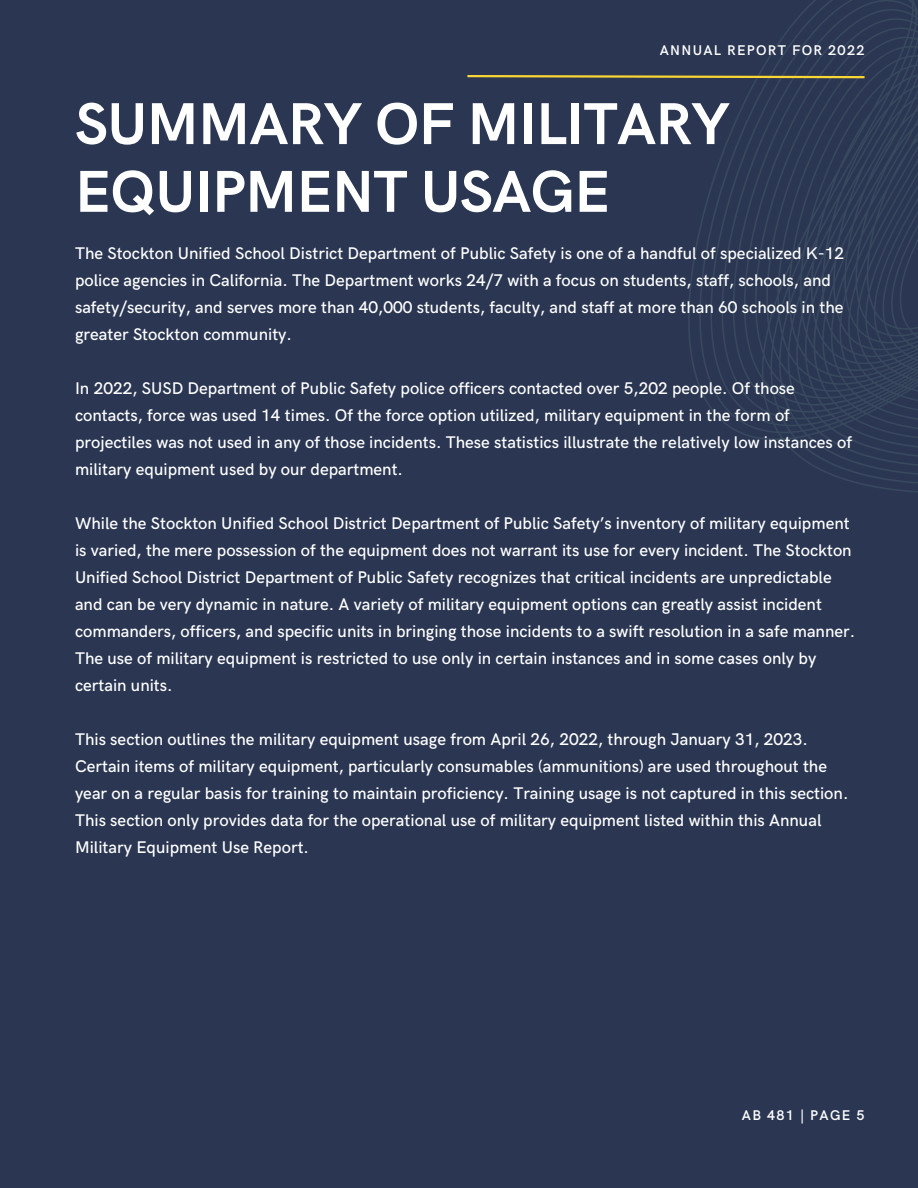
<style>
.page{position:relative;width:918px;height:1188px;background:#2a3652}
.page>*{position:absolute;margin:0;border:0;box-sizing:border-box;transform-origin:0 0}
.t1{font:700 59.25px/67.8px "HK Grotesk";letter-spacing:-.01em;color:#fff}
.t2{font:500 16.95px/27px "HK Grotesk";color:#fff}
.t3{font:600 14.1px "HK Grotesk";letter-spacing:.09em;color:#fff}
</style>
<div class="page">
<svg style="left:688px;top:0;width:230px;height:492px"></svg>
<svg style="left:467px;top:74px;width:400px;height:5px"></svg>
<p class="t3" style="left:660px;top:42px;width:206px">ANNUAL REPORT FOR 2022</p>
<h1 class="t1" style="left:75px;top:92px;width:656px">SUMMARY OF MILITARY<br>EQUIPMENT USAGE</h1>
<p class="t2" style="left:75px;top:241px;width:771px">The Stockton Unified School District Department of Public Safety is one of a handful of specialized K-12 police agencies in California. The Department works 24/7 with a focus on students, staff, schools, and safety/security, and serves more than 40,000 students, faculty, and staff at more than 60 schools in the greater Stockton community.</p>
<p class="t2" style="left:75px;top:376px;width:779px">In 2022, SUSD Department of Public Safety police officers contacted over 5,202 people. Of those contacts, force was used 14 times. Of the force option utilized, military equipment in the form of projectiles was not used in any of those incidents. These statistics illustrate the relatively low instances of military equipment used by our department.</p>
<p class="t2" style="left:75px;top:511px;width:782px">While the Stockton Unified School District Department of Public Safety’s inventory of military equipment is varied, the mere possession of the equipment does not warrant its use for every incident. The Stockton Unified School District Department of Public Safety recognizes that critical incidents are unpredictable and can be very dynamic in nature. A variety of military equipment options can greatly assist incident commanders, officers, and specific units in bringing those incidents to a swift resolution in a safe manner.<br>The use of military equipment is restricted to use only in certain instances and in some cases only by certain units.</p>
<p class="t2" style="left:75px;top:727px;width:775px">This section outlines the military equipment usage from April 26, 2022, through January 31, 2023.<br>Certain items of military equipment, particularly consumables (ammunitions) are used throughout the year on a regular basis for training to maintain proficiency. Training usage is not captured in this section.<br>This section only provides data for the operational use of military equipment listed within this Annual Military Equipment Use Report.</p>
<p class="t3" style="left:742px;top:1108px;width:124px">AB 481 | PAGE 5</p>
</div>
